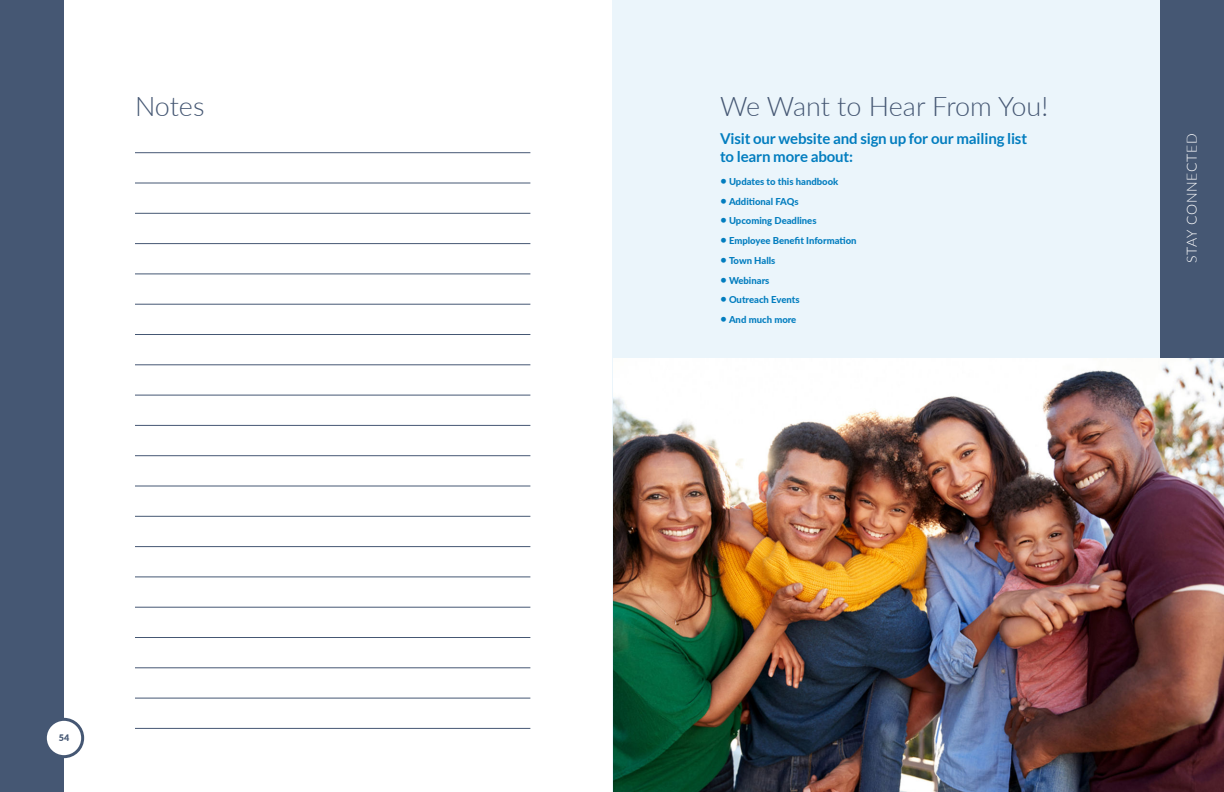
<style>
.page{position:relative;width:1224px;height:792px;background:#fff}
.page>*{position:absolute;margin:0;border:0;box-sizing:border-box;transform-origin:0 0}
.t1{font:300 27px "Lato";letter-spacing:-.005em;color:#455773}
.t2{font:700 15px/18px "Lato";letter-spacing:-.01em;color:#027dbf}
.t3{font:300 14px "Lato";letter-spacing:.05em;color:#fff}
.t4{font:800 9.5px "Lato";color:#027dbf}
.t5{font:900 9px "Lato";color:#455773}
.s1{font-weight:600;font-size:12px}
</style>
<div class="page">
<div style="left:1160px;top:0;width:64px;height:792px;background:#455773"></div>
<div style="left:0;top:0;width:64px;height:792px;background:#455773"></div>
<div style="left:45px;top:719px;width:38px;height:38px;background:#fff;border-radius:50%"></div>
<div style="left:44px;top:718px;width:40px;height:40px;border:3px solid #455773;border-radius:50%"></div>
<hr style="left:135px;top:152px;width:395px;height:1px;background:#455773">
<hr style="left:135px;top:183px;width:395px;height:1px;background:#455773">
<hr style="left:135px;top:213px;width:395px;height:1px;background:#455773">
<hr style="left:135px;top:243px;width:395px;height:1px;background:#455773">
<hr style="left:135px;top:274px;width:395px;height:1px;background:#455773">
<hr style="left:135px;top:304px;width:395px;height:1px;background:#455773">
<hr style="left:135px;top:334px;width:395px;height:1px;background:#455773">
<hr style="left:135px;top:365px;width:395px;height:1px;background:#455773">
<hr style="left:135px;top:395px;width:395px;height:1px;background:#455773">
<hr style="left:135px;top:425px;width:395px;height:1px;background:#455773">
<hr style="left:135px;top:455px;width:395px;height:1px;background:#455773">
<hr style="left:135px;top:486px;width:395px;height:1px;background:#455773">
<hr style="left:135px;top:516px;width:395px;height:1px;background:#455773">
<hr style="left:135px;top:546px;width:395px;height:1px;background:#455773">
<hr style="left:135px;top:577px;width:395px;height:1px;background:#455773">
<hr style="left:135px;top:607px;width:395px;height:1px;background:#455773">
<hr style="left:135px;top:637px;width:395px;height:1px;background:#455773">
<hr style="left:135px;top:668px;width:395px;height:1px;background:#455773">
<hr style="left:135px;top:698px;width:395px;height:1px;background:#455773">
<hr style="left:135px;top:728px;width:395px;height:1px;background:#455773">
<div style="left:612px;top:0;width:548px;height:792px;background:#ebf5fb"></div>
<img style="left:613px;top:358px;width:611px;height:434px">
<h1 class="t1" style="left:135px;top:94px;width:71px">Notes</h1>
<h1 class="t1" style="left:720px;top:94px;width:330px">We Want to Hear From You!</h1>
<h2 class="t2" style="left:720px;top:130px;width:309px">Visit our website and sign up for our mailing list to learn more about:</h2>
<p class="t4" style="left:720px;top:174px;width:120px"><span class="s1">•</span> Updates to this handbook</p>
<p class="t4" style="left:720px;top:194px;width:80px"><span class="s1">•</span> Additional FAQs</p>
<p class="t4" style="left:720px;top:214px;width:98px"><span class="s1">•</span> Upcoming Deadlines</p>
<p class="t4" style="left:720px;top:234px;width:138px"><span class="s1">•</span> Employee Benefit Information</p>
<p class="t4" style="left:720px;top:253px;width:57px"><span class="s1">•</span> Town Halls</p>
<p class="t4" style="left:720px;top:273px;width:51px"><span class="s1">•</span> Webinars</p>
<p class="t4" style="left:720px;top:293px;width:81px"><span class="s1">•</span> Outreach Events</p>
<p class="t4" style="left:720px;top:313px;width:78px"><span class="s1">•</span> And much more</p>
<h3 class="t3" style="left:1185px;top:263px;width:131px;rotate:-90deg">STAY CONNECTED</h3>
<p class="t5" style="left:59px;top:734px;width:12px">54</p>
</div>
